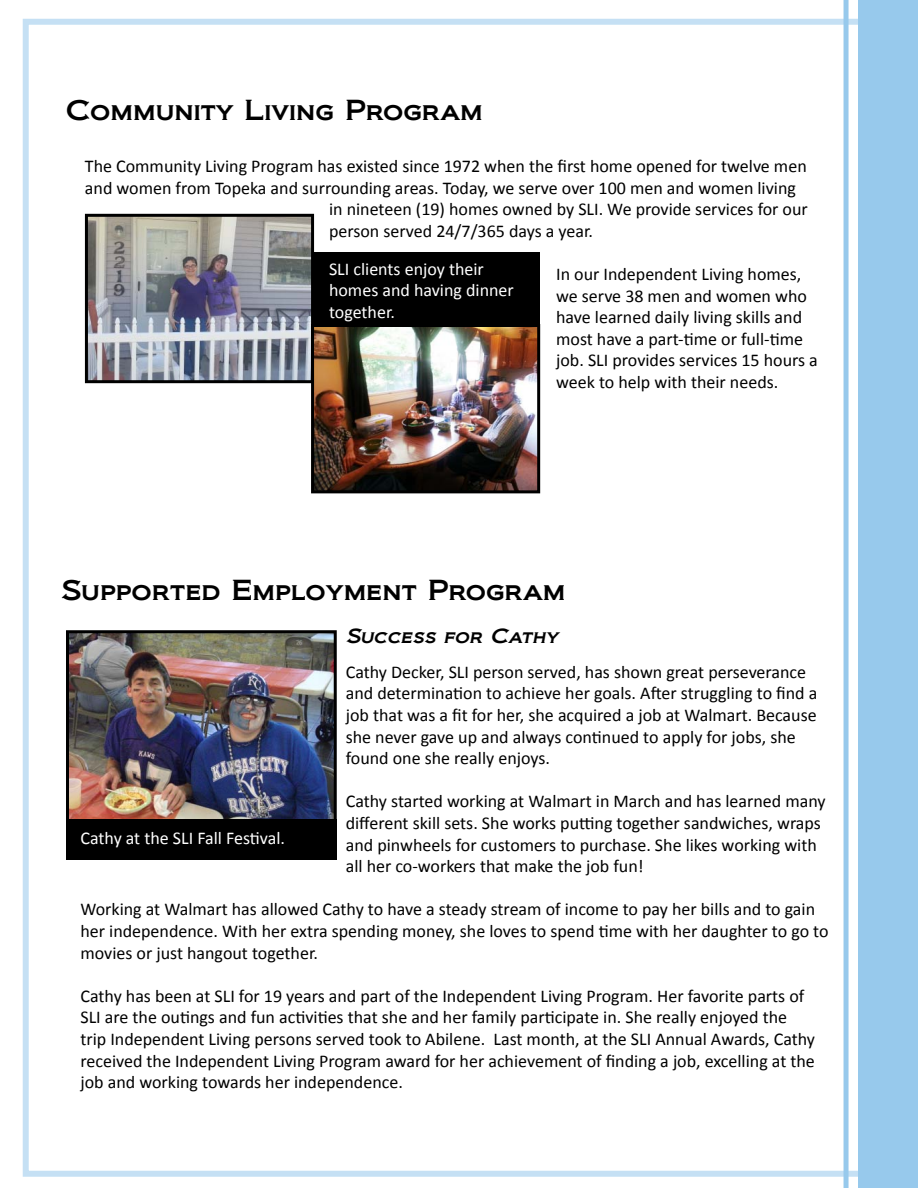
<style>
.page{position:relative;width:918px;height:1188px;background:#fff}
.page>*{position:absolute;margin:0;border:0;box-sizing:border-box;transform-origin:0 0}
.t1{font:27px "Biondi";color:#000}
.t2{font:italic 19.5px "Biondi";color:#000}
.t3{font:18px/21.6px "Calibri";color:#000}
.t4{font:18px/21.6px "Calibri";color:#fff}
</style>
<div class="page">
<div style="left:23px;top:19px;width:884px;height:1158px;background:#fff;border:6px solid #97c9ec"></div>
<svg style="left:841px;top:0;width:18px;height:1188px"></svg>
<div style="left:859px;top:0;width:59px;height:1188px;background:#97c9ec"></div>
<img style="left:70px;top:634px;width:263px;height:185px">
<div style="left:66px;top:630px;width:271px;height:195px;border:3px solid #000"></div>
<div style="left:66px;top:819px;width:271px;height:41px;background:#000"></div>
<img style="left:89px;top:218px;width:221px;height:161px">
<div style="left:85px;top:214px;width:229px;height:169px;border:3px solid #000"></div>
<div style="left:313px;top:253px;width:227px;height:71px;background:#000"></div>
<img style="left:315px;top:328px;width:221px;height:161px">
<div style="left:311px;top:324px;width:229px;height:169px;border:3px solid #000"></div>
<h1 class="t1" style="left:66px;top:93px;width:418px">Community Living Program</h1>
<p class="t3" style="left:85px;top:155px;width:723px">The Community Living Program has existed since 1972 when the first home opened for twelve men</p>
<p class="t3" style="left:85px;top:177px;width:713px">and women from Topeka and surrounding areas. Today, we serve over 100 men and women living</p>
<p class="t3" style="left:329px;top:198px;width:480px">in nineteen (19) homes owned by SLI. We provide services for our</p>
<p class="t3" style="left:329px;top:220px;width:266px">person served 24/7/365 days a year.</p>
<p class="t3" style="left:556px;top:263px;width:263px">In our Independent Living homes, we serve 38 men and women who have learned daily living skills and most have a part-time or full-time job. SLI provides services 15 hours a week to help with their needs.</p>
<p class="t4" style="left:329px;top:258px;width:186px">SLI clients enjoy their homes and having dinner together.</p>
<h1 class="t1" style="left:61px;top:574px;width:506px">Supported Employment Program</h1>
<p class="t2" style="left:346px;top:624px;width:218px">Success for Cathy</p>
<p class="t3" style="left:346px;top:661px;width:473px">Cathy Decker, SLI person served, has shown great perseverance and determination to achieve her goals. After struggling to find a job that was a fit for her, she acquired a job at Walmart. Because she never gave up and always continued to apply for jobs, she found one she really enjoys.</p>
<p class="t3" style="left:346px;top:791px;width:481px">Cathy started working at Walmart in March and has learned many different skill sets. She works putting together sandwiches, wraps and pinwheels for customers to purchase. She likes working with all her co-workers that make the job fun!</p>
<p class="t3" style="left:80px;top:899px;width:750px">Working at Walmart has allowed Cathy to have a steady stream of income to pay her bills and to gain her independence. With her extra spending money, she loves to spend time with her daughter to go to movies or just hangout together.</p>
<p class="t3" style="left:80px;top:985px;width:736px">Cathy has been at SLI for 19 years and part of the Independent Living Program. Her favorite parts of SLI are the outings and fun activities that she and her family participate in. She really enjoyed the trip Independent Living persons served took to Abilene. Last month, at the SLI Annual Awards, Cathy received the Independent Living Program award for her achievement of finding a job, excelling at the job and working towards her independence.</p>
<p class="t4" style="left:80px;top:827px;width:206px">Cathy at the SLI Fall Festival.</p>
</div>
